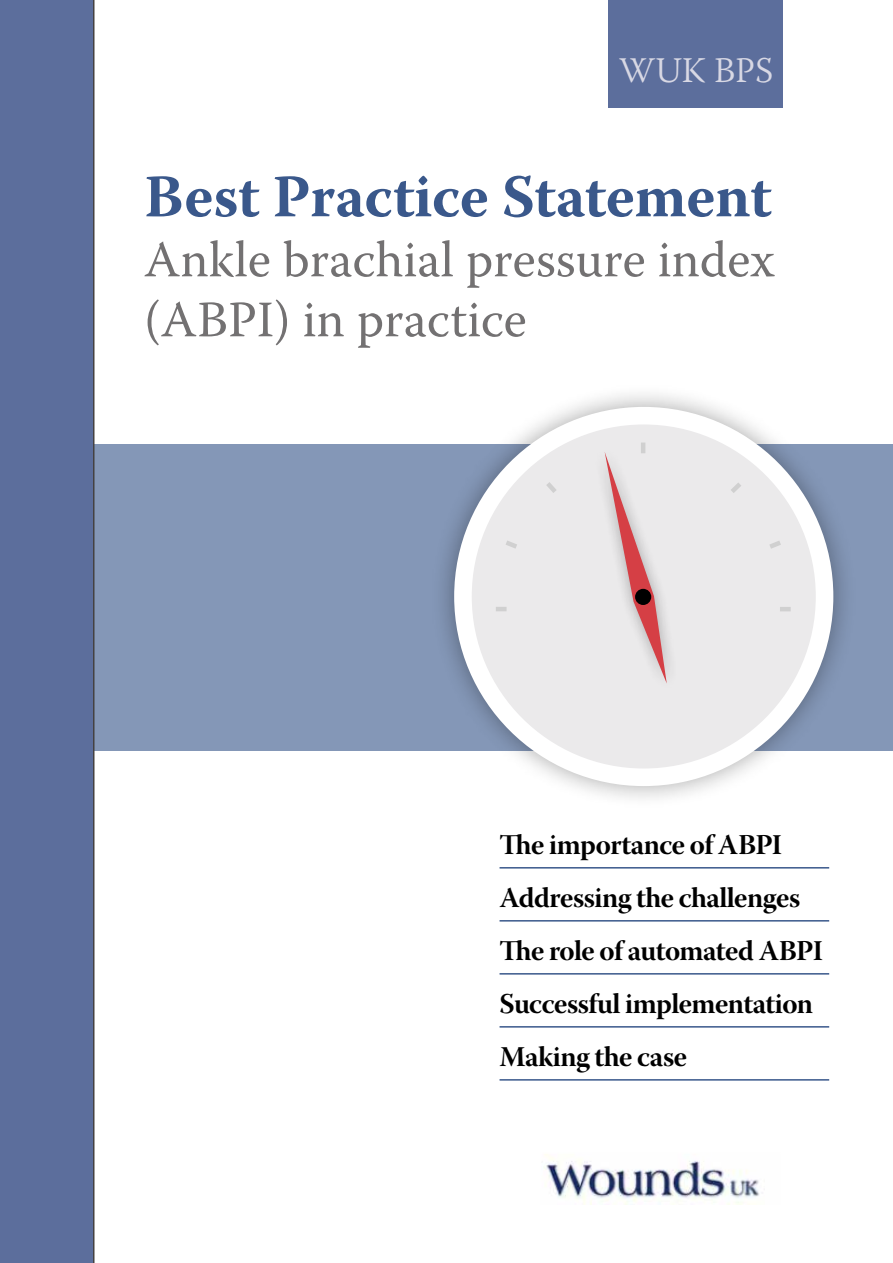
<style>
.page{position:relative;width:893px;height:1263px;background:#fff}
.page>*{position:absolute;margin:0;border:0;box-sizing:border-box;transform-origin:0 0}
.t1{font:700 60px "Warnock Pro";letter-spacing:-.005em;color:#3a588b}
.t2{font:51px/60px "Warnock Pro";color:#737172}
.t3{font:300 36px "Warnock Pro";letter-spacing:.005em;color:#d8d8e4}
.t4{font:28.5px/52.9px "Warnock Pro Bold Subh";letter-spacing:-.02em;color:#000}
</style>
<div class="page">
<div style="left:0;top:444px;width:893px;height:306px;background:#8497b7"></div>
<div style="left:0;top:0;width:94px;height:1263px;background:#5c6e9c"></div>
<img style="left:544px;top:1155px;width:215px;height:49px">
<div style="left:608px;top:0;width:175px;height:107px;background:#5c6e9c"></div>
<hr style="left:500px;top:867px;width:329px;height:1px;background:#3a588b">
<hr style="left:500px;top:920px;width:329px;height:1px;background:#3a588b">
<hr style="left:500px;top:973px;width:329px;height:1px;background:#3a588b">
<hr style="left:500px;top:1026px;width:329px;height:1px;background:#3a588b">
<hr style="left:500px;top:1079px;width:329px;height:1px;background:#3a588b">
<div style="left:431px;top:383px;width:426px;height:426px;background:#000;opacity:.35"></div>
<div style="left:463px;top:416px;width:362px;height:361px;background:#ebeaeb;border-radius:50%"></div>
<div style="left:454px;top:407px;width:379px;height:379px;border:18px solid #fff;border-radius:50%"></div>
<svg style="left:605px;top:452px;width:62px;height:232px"></svg>
<div style="left:635px;top:589px;width:16px;height:16px;background:#000;border-radius:50%"></div>
<hr style="left:496px;top:607px;width:11px;height:4px;background:#ccc">
<hr style="left:780px;top:607px;width:11px;height:4px;background:#ccc">
<svg style="left:506px;top:541px;width:11px;height:8px"></svg>
<svg style="left:770px;top:541px;width:11px;height:8px"></svg>
<svg style="left:546px;top:482px;width:10px;height:11px"></svg>
<svg style="left:731px;top:483px;width:10px;height:10px"></svg>
<hr style="left:641px;top:442px;width:4px;height:11px;background:#ccc">
<p class="t3" style="left:619px;top:48px;width:156px">WUK BPS</p>
<h1 class="t1" style="left:144px;top:160px;width:629px">Best Practice Statement</h1>
<h2 class="t2" style="left:144px;top:229px;width:632px">Ankle brachial pressure index (ABPI) in practice</h2>
<p class="t4" style="left:500px;top:818px;width:325px">The importance of ABPI<br>Addressing the challenges<br>The role of automated ABPI<br>Successful implementation<br>Making the case</p>
</div>
